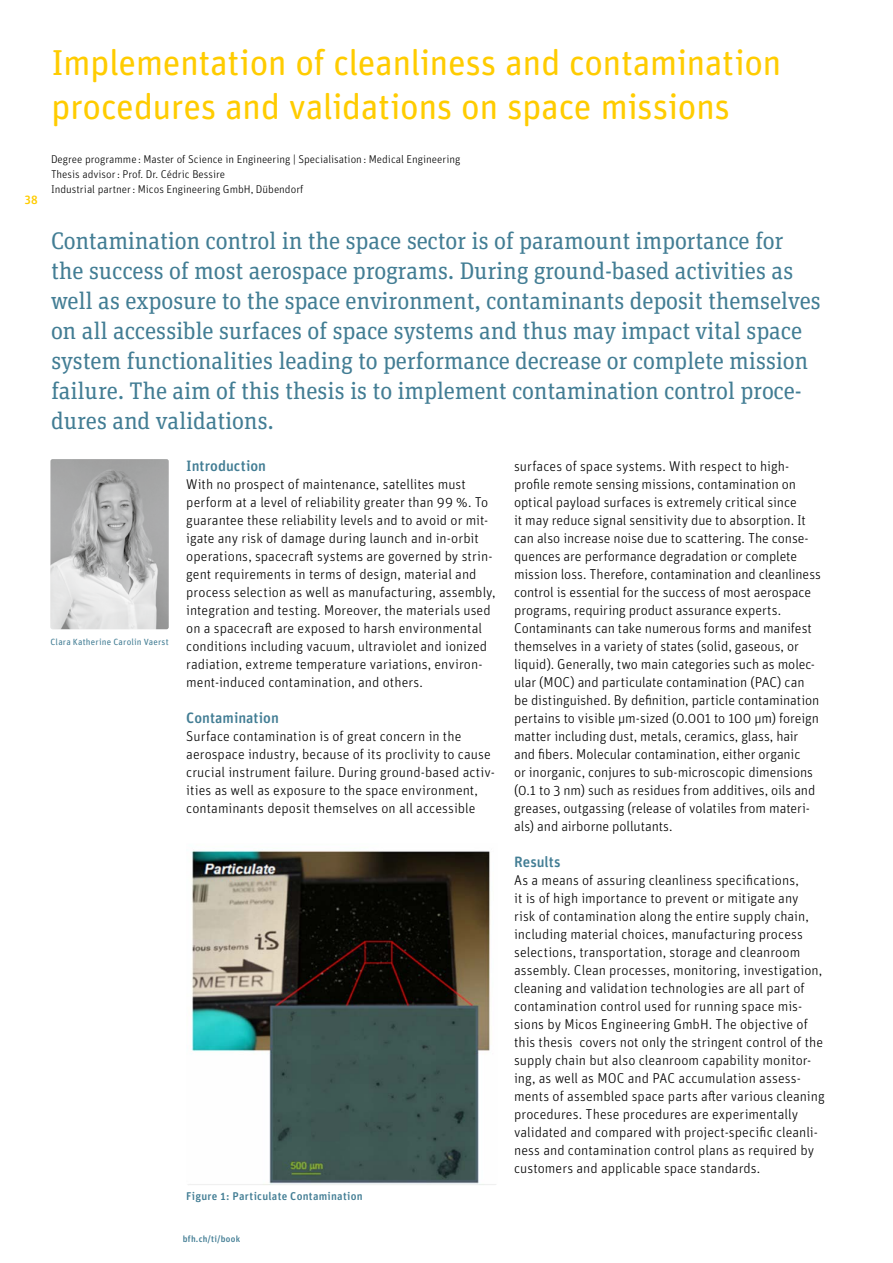
<style>
.page{position:relative;width:893px;height:1263px;background:#fff}
.page>*{position:absolute;margin:0;border:0;box-sizing:border-box;transform-origin:0 0}
.t1{font:36px/43.5px "Unit Rounded Pro";letter-spacing:-.015em;color:#fc0}
.t2{font:24px/30px "Unit Slab Pro";letter-spacing:-.01em;color:#427d94}
.t3{font:500 15px "Unit Rounded Pro";color:#427d94}
.t4{font:300 14.25px/18px "Unit Rounded Pro";color:#000}
.t5{font:500 12px "Unit Rounded Pro";color:#fc0}
.t6{font:300 11.25px/15px "Unit Rounded Pro";color:#000}
.t7{font:500 11.25px "Unit Rounded Pro";letter-spacing:.02em;color:#427d94}
.t8{font:9px "Unit Rounded Pro";letter-spacing:.02em;color:#427d94}
.t9{font:500 9px "Unit Rounded Pro";letter-spacing:.025em;color:#427d94}
</style>
<div class="page">
<img style="left:50px;top:459px;width:119px;height:170px">
<img style="left:188px;top:850px;width:308px;height:335px">
<p class="t5" style="left:24px;top:191px;width:15px">38</p>
<h1 class="t1" style="left:51px;top:39px;width:732px">Implementation of cleanliness and contamination procedures and validations on space missions</h1>
<p class="t6" style="left:51px;top:151px;width:411px">Degree programme : Master of Science in Engineering | Specialisation: Medical Engineering<br>Thesis advisor: Prof. Dr. Cédric Bessire<br>Industrial partner: Micos Engineering GmbH, Dübendorf</p>
<p class="t2" style="left:51px;top:225px;width:771px">Contamination control in the space sector is of paramount importance for the success of most aerospace programs. During ground-based activities as well as exposure to the space environment, contaminants deposit themselves on all accessible surfaces of space systems and thus may impact vital space system functionalities leading to performance decrease or complete mission failure. The aim of this thesis is to implement contamination control proce&shy;dures and validations.</p>
<p class="t3" style="left:186px;top:455px;width:81px">Introduction</p>
<p class="t4" style="left:186px;top:475px;width:311px">With no prospect of maintenance, satellites must perform at a level of reliability greater than 99 %. To guarantee these reliability levels and to avoid or mit&shy;igate any risk of damage during launch and in-orbit operations, spacecraft systems are governed by strin&shy;gent requirements in terms of design, material and process selection as well as manufacturing, assembly, integration and testing. Moreover, the materials used on a spacecraft are exposed to harsh environmental conditions including vacuum, ultraviolet and ionized radiation, extreme temperature variations, environ&shy;ment-induced contamination, and others.</p>
<p class="t3" style="left:186px;top:707px;width:94px">Contamination</p>
<p class="t4" style="left:186px;top:727px;width:310px">Surface contamination is of great concern in the aerospace industry, because of its proclivity to cause crucial instrument failure. During ground-based activ&shy;ities as well as exposure to the space environment, contaminants deposit themselves on all accessible</p>
<p class="t4" style="left:514px;top:456px;width:308px">surfaces of space systems. With respect to high&shy;profile remote sensing missions, contamination on optical payload surfaces is extremely critical since<br>it may reduce signal sensitivity due to absorption. It can also increase noise due to scattering. The conse&shy;quences are performance degradation or complete mission loss. Therefore, contamination and cleanliness control is essential for the success of most aerospace programs, requiring product assurance experts.<br>Contaminants can take numerous forms and manifest themselves in a variety of states (solid, gaseous, or liquid). Generally, two main categories such as molec&shy;ular (MOC) and particulate contamination (PAC) can be distinguished. By definition, particle contamination pertains to visible μm-sized (0.001 to 100 μm) foreign matter including dust, metals, ceramics, glass, hair and fibers. Molecular contamination, either organic<br>or inorganic, conjures to sub-microscopic dimensions (0.1 to 3 nm) such as residues from additives, oils and greases, outgassing (release of volatiles from materi&shy;als) and airborne pollutants.</p>
<p class="t3" style="left:514px;top:851px;width:48px">Results</p>
<p class="t4" style="left:514px;top:870px;width:312px">As a means of assuring cleanliness specifications,<br>it is of high importance to prevent or mitigate any<br>risk of contamination along the entire supply chain, including material choices, manufacturing process selections, transportation, storage and cleanroom assembly. Clean processes, monitoring, investigation, cleaning and validation technologies are all part of contamination control used for running space mis&shy;sions by Micos Engineering GmbH. The objective of this thesis covers not only the stringent control of the supply chain but also cleanroom capability monitor&shy;ing, as well as MOC and PAC accumulation assess&shy;ments of assembled space parts after various cleaning procedures. These procedures are experimentally validated and compared with project-specific cleanli&shy;ness and contamination control plans as required by customers and applicable space standards.</p>
<p class="t8" style="left:50px;top:635px;width:120px">Clara Katherine Carolin Vaerst</p>
<p class="t7" style="left:186px;top:1188px;width:178px">Figure 1: Particulate Contamination</p>
<p class="t9" style="left:183px;top:1232px;width:59px">bfh.ch/ti/book</p>
</div>
